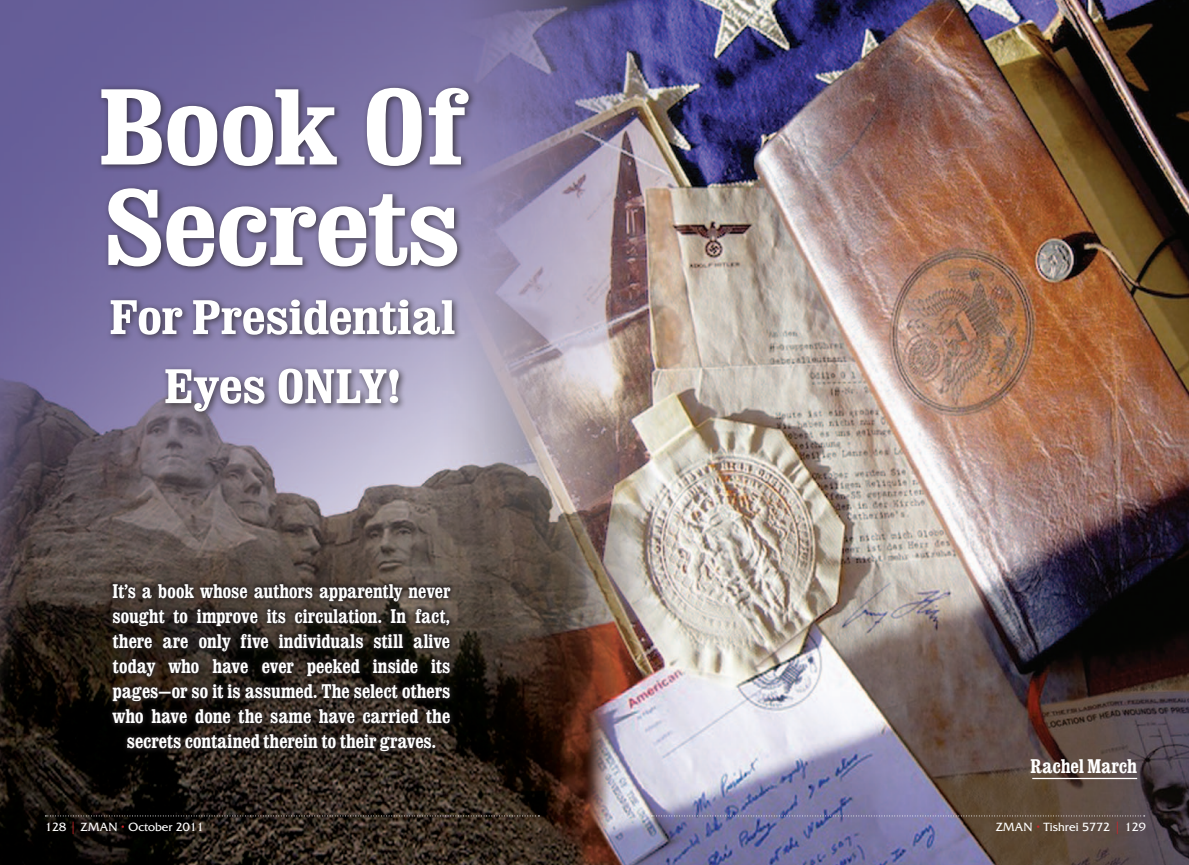
<style>
.page{position:relative;width:1189px;height:865px;background:#fff}
.page>*{position:absolute;margin:0;border:0;box-sizing:border-box;transform-origin:0 0}
.t1{font:700 condensed 108px/100.4px "Clarendon";letter-spacing:-.025em;color:#fff;scale:1.21 1}
.t2{font:700 condensed 48.62px/69px "Clarendon";letter-spacing:-.015em;color:#fff;text-align:center;scale:1.17 1}
.t3{font:700 condensed 20px/25px "Clarendon";letter-spacing:-.01em;color:#fff;text-align:center}
.t4{font:12.5px "Friz Quadrata";color:#fff}
.s1{color:#d1232a}
</style>
<div class="page">
<img style="left:0;top:0;width:1188px;height:864px">
<div style="left:96px;top:83px;width:381px;height:337px;background:#231f20;opacity:.75"></div>
<svg style="left:107px;top:578px;width:348px;height:178px;background:#2a231f"></svg>
<hr style="left:1031px;top:777px;width:105px;height:1px;background:#fff">
<svg style="left:45px;top:815px;width:494px;height:1px"></svg>
<svg style="left:651px;top:815px;width:493px;height:1px"></svg>
<h1 class="t1" style="left:98px;top:77px;width:306px">Book Of<br>Secrets</h1>
<h2 class="t2" style="left:109px;top:282px;width:297px">For Presidential<br>Eyes ONLY!</h2>
<p class="t3" style="left:112px;top:578px;width:339px">It’s a book whose authors apparently never sought to improve its circulation. In fact, there are only five individuals still alive today who have ever peeked inside its pages—or so it is assumed. The select others who have done the same have carried the secrets contained therein to their graves.</p>
<p class="t3" style="left:1030px;top:752px;width:108px">Rachel March</p>
<p class="t4" style="left:45px;top:819px;width:160px">128 <span class="s1">|</span> ZMAN <span class="s1">•</span> October 2011</p>
<p class="t4" style="left:995px;top:819px;width:151px">ZMAN <span class="s1">•</span> Tishrei 5772 <span class="s1">|</span> 129</p>
</div>
